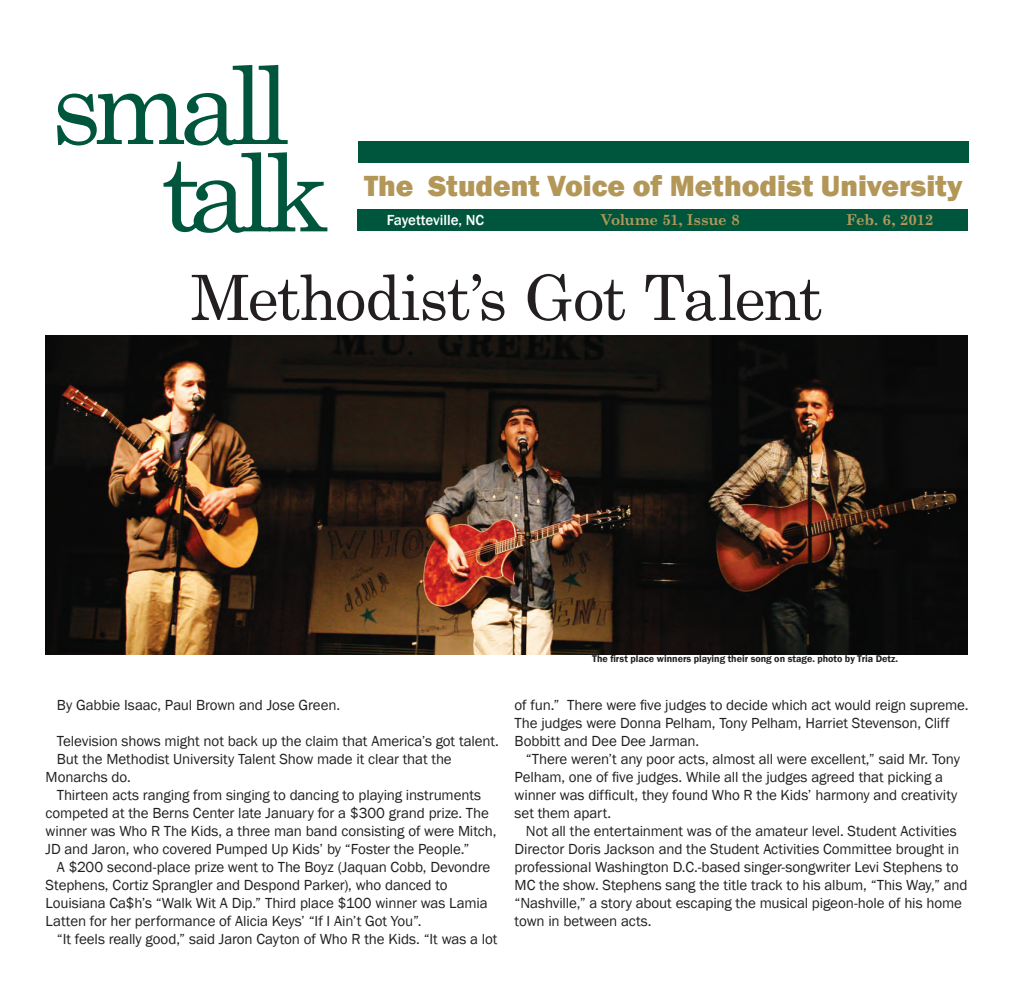
<style>
.page{position:relative;width:1013px;height:990px;background:#fff}
.page>*{position:absolute;margin:0;border:0;box-sizing:border-box;transform-origin:0 0}
.t1{font:62.5px "Century Schoolbook";letter-spacing:-.035em;color:#231f20}
.t2{font:800 30px "Franklin Gothic";color:#b39758}
.t3{font:15px/18px "Franklin Gothic";letter-spacing:-.01em;color:#231f20}
.t4{font:700 15px "Century Schoolbook";letter-spacing:-.025em;color:#b39758}
.t5{font:500 15px "Franklin Gothic";letter-spacing:-.01em;color:#fff}
.t6{font:600 10px "Franklin Gothic";color:#231f20}
</style>
<div class="page">
<div style="left:357px;top:209px;width:611px;height:21px;background:#00563c"></div>
<svg style="left:57px;top:65px;width:231px;height:80px"></svg>
<svg style="left:163px;top:152px;width:164px;height:81px"></svg>
<div style="left:358px;top:141px;width:610px;height:22px;background:#00563c"></div>
<img style="left:45px;top:335px;width:922px;height:320px">
<p class="t2" style="left:364px;top:166px;width:600px">The Student Voice of Methodist University</p>
<p class="t5" style="left:387px;top:210px;width:99px">Fayetteville, NC</p>
<p class="t4" style="left:601px;top:208px;width:140px">Volume 51, Issue 8</p>
<p class="t4" style="left:846px;top:208px;width:89px">Feb. 6, 2012</p>
<p class="t1" style="left:191px;top:245px;width:633px">Methodist’s Got Talent</p>
<p class="t3" style="left:57px;top:696px;width:285px">By Gabbie Isaac, Paul Brown and Jose Green.</p>
<p class="t3" style="left:57px;top:732px;width:443px">Television shows might not back up the claim that America’s got talent.</p>
<p class="t3" style="left:46px;top:750px;width:407px;text-indent:11px">But the Methodist University Talent Show made it clear that the<br>Monarchs do.</p>
<p class="t3" style="left:46px;top:786px;width:452px;text-indent:11px">Thirteen acts ranging from singing to dancing to playing instruments competed at the Berns Center late January for a $300 grand prize. The winner was Who R The Kids, a three man band consisting of were Mitch, JD and Jaron, who covered Pumped Up Kids’ by “Foster the People.”</p>
<p class="t3" style="left:46px;top:858px;width:446px;text-indent:11px">A $200 second-place prize went to The Boyz (Jaquan Cobb, Devondre Stephens, Cortiz Sprangler and Despond Parker), who danced to Louisiana Ca$h’s “Walk Wit A Dip.” Third place $100 winner was Lamia Latten for her performance of Alicia Keys’ “If I Ain’t Got You”.</p>
<p class="t3" style="left:57px;top:930px;width:442px">“It feels really good,” said Jaron Cayton of Who R the Kids. “It was a lot</p>
<p class="t6" style="left:592px;top:653px;width:307px">The first place winners playing their song on stage. photo by Tria Detz.</p>
<p class="t3" style="left:514px;top:696px;width:455px">of fun.” There were five judges to decide which act would reign supreme.<br>The judges were Donna Pelham, Tony Pelham, Harriet Stevenson, Cliff<br>Bobbitt and Dee Dee Jarman.</p>
<p class="t3" style="left:514px;top:750px;width:447px;text-indent:11px">“There weren’t any poor acts, almost all were excellent,” said Mr. Tony Pelham, one of five judges. While all the judges agreed that picking a winner was difficult, they found Who R the Kids’ harmony and creativity set them apart.</p>
<p class="t3" style="left:514px;top:822px;width:454px;text-indent:11px">Not all the entertainment was of the amateur level. Student Activities Director Doris Jackson and the Student Activities Committee brought in professional Washington D.C.-based singer-songwriter Levi Stephens to MC the show. Stephens sang the title track to his album, “This Way,” and “Nashville,” a story about escaping the musical pigeon-hole of his home town in between acts.</p>
</div>
